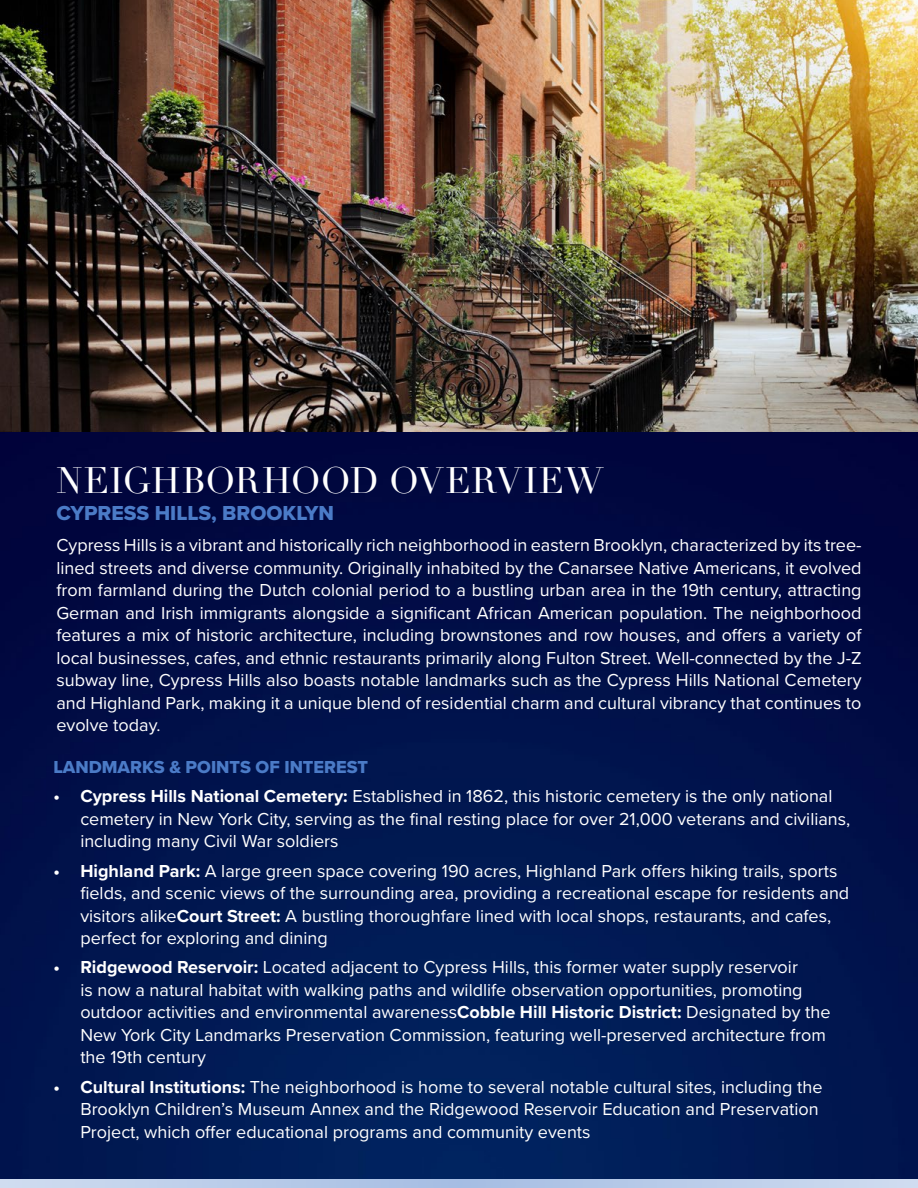
<style>
.page{position:relative;width:918px;height:1188px;background:#fff}
.page>*{position:absolute;margin:0;border:0;box-sizing:border-box;transform-origin:0 0}
.t1{font:36px "Didot";letter-spacing:.005em;color:#fff}
.t2{font:21px "Proxima Nova Extrabld";color:#4b7bc7}
.t3{font:18px/22.5px "Proxima Nova";color:#fff}
.t4{font:18px "Proxima Nova Extrabld";color:#4b7bc7}
.s1{font-weight:700}
</style>
<div class="page">
<svg style="left:0;top:1179px;width:918px;height:9px;background:#bacce9"></svg>
<img style="left:0;top:0;width:918px;height:1179px">
<h1 class="t1" style="left:56px;top:459px;width:549px">NEIGHBORHOOD OVERVIEW</h1>
<p class="t2" style="left:56px;top:497px;width:279px">CYPRESS HILLS, BROOKLYN</p>
<p class="t3" style="left:56px;top:533px;width:807px;text-align:justify">Cypress Hills is a vibrant and historically rich neighborhood in eastern Brooklyn, characterized by its tree&shy;lined streets and diverse community. Originally inhabited by the Canarsee Native Americans, it evolved from farmland during the Dutch colonial period to a bustling urban area in the 19th century, attracting German and Irish immigrants alongside a significant African American population. The neighborhood features a mix of historic architecture, including brownstones and row houses, and offers a variety of local businesses, cafes, and ethnic restaurants primarily along Fulton Street. Well-connected by the J-Z subway line, Cypress Hills also boasts notable landmarks such as the Cypress Hills National Cemetery and Highland Park, making it a unique blend of residential charm and cultural vibrancy that continues to evolve today.</p>
<p class="t4" style="left:53px;top:754px;width:316px">LANDMARKS &amp; POINTS OF INTEREST</p>
<p class="t3" style="left:80px;top:784px;width:772px;text-indent:-27px"><span class="s1">• Cypress Hills National Cemetery:</span> Established in 1862, this historic cemetery is the only national cemetery in New York City, serving as the final resting place for over 21,000 veterans and civilians, including many Civil War soldiers</p>
<p class="t3" style="left:80px;top:858px;width:770px;text-indent:-27px"><span class="s1">• Highland Park:</span> A large green space covering 190 acres, Highland Park offers hiking trails, sports fields, and scenic views of the surrounding area, providing a recreational escape for residents and visitors alike<span class="s1">Court Street:</span> A bustling thoroughfare lined with local shops, restaurants, and cafes, perfect for exploring and dining</p>
<p class="t3" style="left:80px;top:955px;width:752px;text-indent:-27px"><span class="s1">• Ridgewood Reservoir:</span> Located adjacent to Cypress Hills, this former water supply reservoir<br>is now a natural habitat with walking paths and wildlife observation opportunities, promoting outdoor activities and environmental awareness<span class="s1">Cobble Hill Historic District:</span> Designated by the New York City Landmarks Preservation Commission, featuring well-preserved architecture from the 19th century</p>
<p class="t3" style="left:80px;top:1074px;width:744px;text-indent:-27px"><span class="s1">• Cultural Institutions:</span> The neighborhood is home to several notable cultural sites, including the<br>Brooklyn Children’s Museum Annex and the Ridgewood Reservoir Education and Preservation<br>Project, which offer educational programs and community events</p>
</div>
